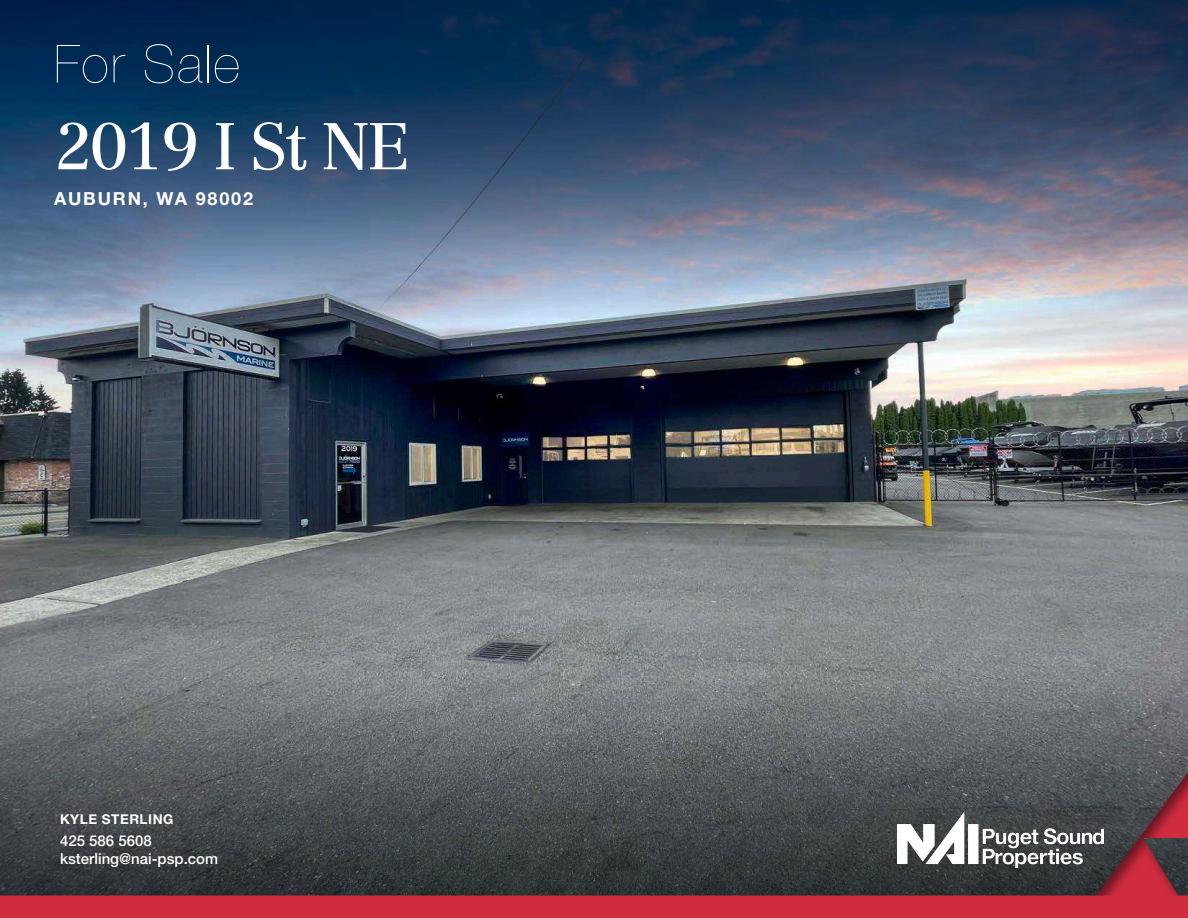
<style>
.page{position:relative;width:1188px;height:918px;background:#fff}
.page>*{position:absolute;margin:0;border:0;box-sizing:border-box;transform-origin:0 0}
.t1{font:64.8px "Centennial LT Std";letter-spacing:-.04em;color:#fff}
.t2{font:200 52.5px "Helvetica Neue LT Std";letter-spacing:.04em;color:#fff}
.t3{font:700 18px "Helvetica Neue LT Std";letter-spacing:.1em;color:#fff}
.t4{font:500 15px "Helvetica Neue LT Std";color:#fff}
.t5{font:700 13.5px "Helvetica Neue LT Std";letter-spacing:.04em;color:#fff}
</style>
<div class="page">
<svg style="left:0;top:0;width:1188px;height:233px;background:#2a4566"></svg>
<img style="left:0;top:233px;width:1188px;height:663px">
<div style="left:1092px;top:764px;width:96px;height:135px;background:#231f20;opacity:.55"></div>
<div style="left:0;top:896px;width:1188px;height:22px;background:#d02c40"></div>
<p class="t2" style="left:54px;top:34px;width:187px">For Sale</p>
<p class="t1" style="left:54px;top:108px;width:358px">2019 I St NE</p>
<p class="t3" style="left:54px;top:188px;width:201px">AUBURN, WA 98002</p>
<p class="t5" style="left:60px;top:811px;width:115px">KYLE STERLING</p>
<p class="t4" style="left:60px;top:832px;width:93px">425 586 5608</p>
<p class="t4" style="left:60px;top:850px;width:160px">ksterling@nai-psp.com</p>
</div>
